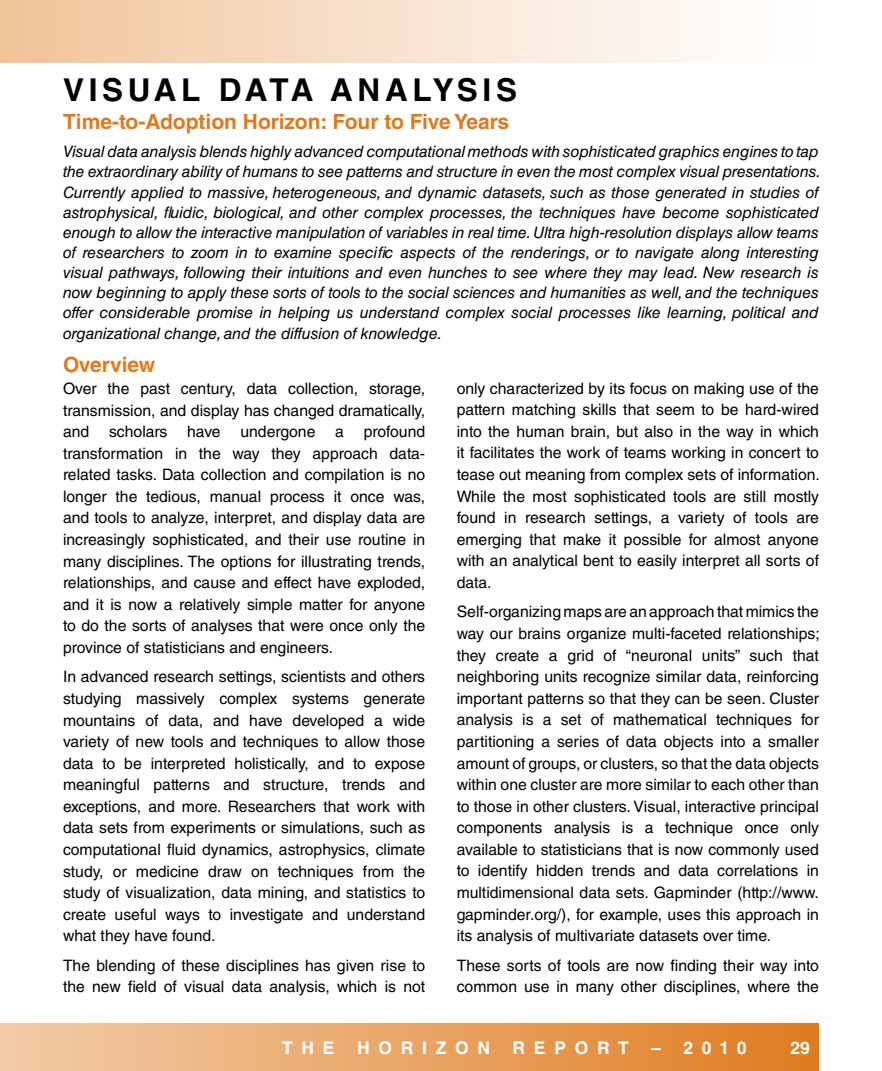
<style>
.page{position:relative;width:882px;height:1071px;background:#fff}
.page>*{position:absolute;margin:0;border:0;box-sizing:border-box;transform-origin:0 0}
.t1{font:700 31.5px "Helvetica LT Std";letter-spacing:.15em;color:#000}
.t2{font:700 21px "Helvetica LT Std";color:#df7a1c}
.t3{font:700 17.5px "Helvetica LT Std";letter-spacing:.5em;color:#fff}
.t4{font:15.75px/21.5px "Helvetica LT Std";color:#000;text-align:justify}
.t5{font:italic 15.75px/20.1px "Helvetica LT Std";letter-spacing:-.005em;color:#000}
</style>
<div class="page">
<div style="left:0;top:1024px;width:819px;height:47px;background:linear-gradient(to right,#f3cda9,#df7c20)"></div>
<div style="left:0;top:0;width:819px;height:63px;background:linear-gradient(to right,#f1c49b,#fff)"></div>
<h1 class="t1" style="left:63px;top:71px;width:456px">Visual Data An alysis</h1>
<h2 class="t2" style="left:63px;top:109px;width:448px">Time-to-Adoption Horizon: Four to Five Years</h2>
<p class="t5" style="left:63px;top:142px;width:759px">Visual data analysis blends highly advanced computational methods with sophisticated graphics engines to tap the extraordinary ability of humans to see patterns and structure in even the most complex visual presentations.<br>Currently applied to massive, heterogeneous, and dynamic datasets, such as those generated in studies of astrophysical, fluidic, biological, and other complex processes, the techniques have become sophisticated enough to allow the interactive manipulation of variables in real time. Ultra high-resolution displays allow teams of researchers to zoom in to examine specific aspects of the renderings, or to navigate along interesting visual pathways, following their intuitions and even hunches to see where they may lead. New research is now beginning to apply these sorts of tools to the social sciences and humanities as well, and the techniques offer considerable promise in helping us understand complex social processes like learning, political and organizational change, and the diffusion of knowledge.</p>
<h2 class="t2" style="left:63px;top:352px;width:94px">Overview</h2>
<p class="t4" style="left:63px;top:378px;width:364px">Over the past century, data collection, storage, transmission, and display has changed dramatically, and</p>
<p class="t4" style="left:457px;top:377px;width:365px">only characterized by its focus on making use of the pattern matching skills that seem to be hard-wired into the human brain, but also in the way in which it facilitates the work of teams working in concert to tease out meaning from complex sets of information.<br>While the most sophisticated tools are still mostly found in research settings, a variety of tools are emerging that make it possible for almost anyone with an analytical bent to easily interpret all sorts of data.</p>
<p class="t4" style="left:457px;top:601px;width:365px">Self-organizing maps are an approach that mimics the way our brains organize multi-faceted relationships; they create a grid of “neuronal units” such that neighboring units recognize similar data, reinforcing important patterns so that they can be seen. Cluster analysis is a set of mathematical techniques for partitioning a series of data objects into a smaller amount of groups, or clusters, so that the data objects within one cluster are more similar to each other than to those in other clusters. Visual, interactive principal components analysis is a technique once only available to statisticians that is now commonly used to identify hidden trends and data correlations in multidimensional data sets. Gapminder (http://www. gapminder.org/), for example, uses this approach in its analysis of multivariate datasets over time.</p>
<p class="t4" style="left:457px;top:954px;width:364px">These sorts of tools are now finding their way into common use in many other disciplines, where the</p>
<p class="t4" style="left:63px;top:421px;width:364px;text-indent:301px">profound transformation in the way they approach data&shy;related tasks. Data collection and compilation is no longer the tedious, manual process it once was, and tools to analyze, interpret, and display data are increasingly sophisticated, and their use routine in many disciplines. The options for illustrating trends, relationships, and cause and effect have exploded, and it is now a relatively simple matter for anyone to do the sorts of analyses that were once only the province of statisticians and engineers.</p>
<p class="t4" style="left:63px;top:666px;width:364px">In advanced research settings, scientists and others studying massively complex systems generate mountains of data, and have developed a wide variety of new tools and techniques to allow those data to be interpreted holistically, and to expose meaningful patterns and structure, trends and exceptions, and more. Researchers that work with data sets from experiments or simulations, such as computational fluid dynamics, astrophysics, climate study, or medicine draw on techniques from the study of visualization, data mining, and statistics to create useful ways to investigate and understand what they have found.</p>
<p class="t4" style="left:63px;top:954px;width:364px">The blending of these disciplines has given rise to the new field of visual data analysis, which is not</p>
<p class="t4" style="left:109px;top:421px;width:60px">scholars</p>
<p class="t4" style="left:187px;top:421px;width:35px">have</p>
<p class="t4" style="left:240px;top:421px;width:76px">undergone</p>
<p class="t4" style="left:335px;top:421px;width:10px">a</p>
<p class="t3" style="left:282px;top:1037px;width:52px">THE</p>
<p class="t3" style="left:357px;top:1037px;width:38px">H ORI</p>
<p class="t3" style="left:436px;top:1037px;width:56px">ZON</p>
<p class="t3" style="left:513px;top:1037px;width:17px">RE</p>
<p class="t3" style="left:554px;top:1037px;width:39px">P OR</p>
<p class="t3" style="left:618px;top:1037px;width:12px">T</p>
<p class="t3" style="left:651px;top:1037px;width:97px">– 2010</p>
<p class="t3" style="left:790px;top:1037px;width:21px">29</p>
</div>
